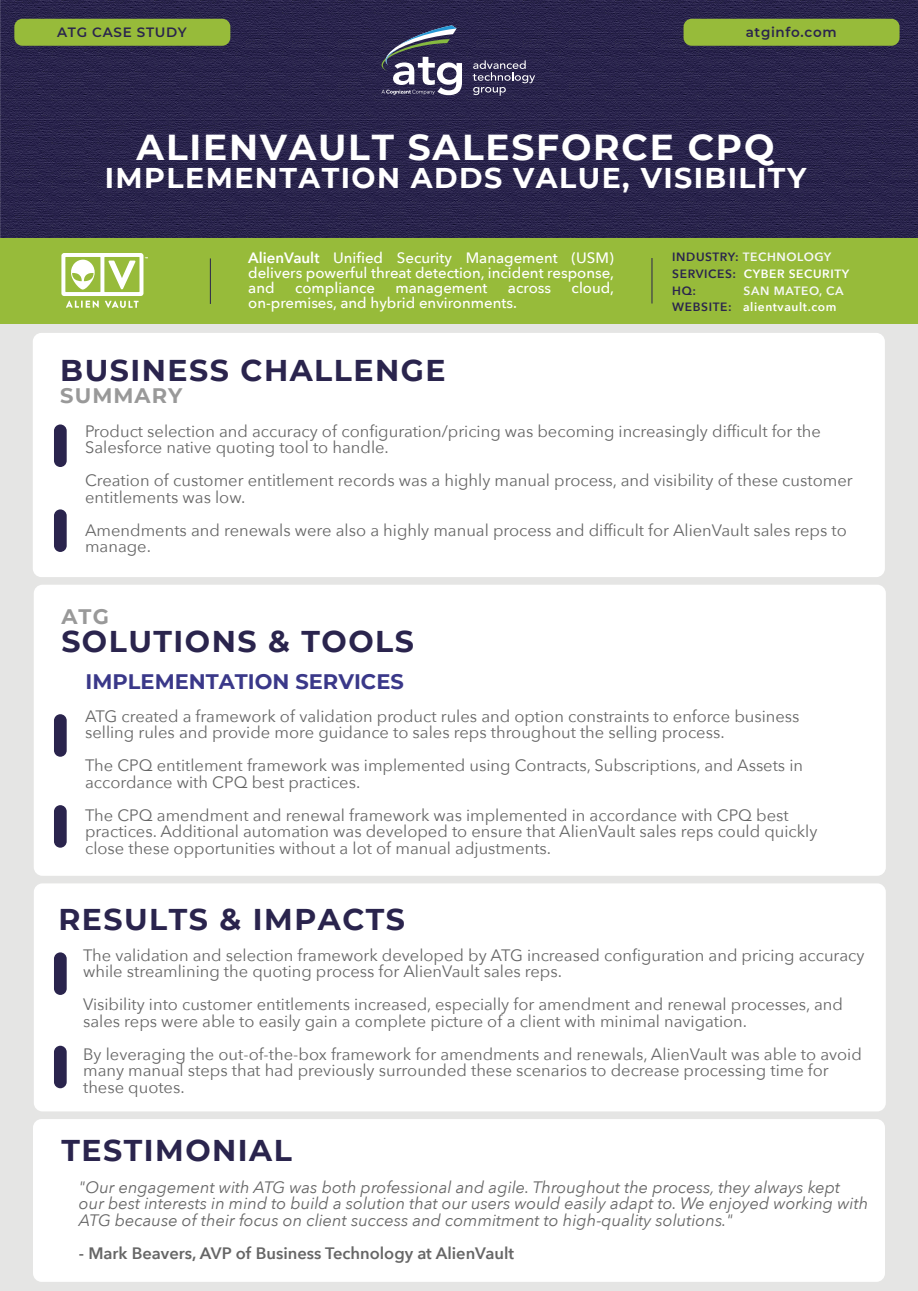
<style>
.page{position:relative;width:918px;height:1291px;background:#e5e5e4}
.page>*{position:absolute;margin:0;border:0;box-sizing:border-box;transform-origin:0 0}
.t1{font:700 36px "Montserrat";letter-spacing:.05em;color:#fff}
.t2{font:700 30px "Montserrat";letter-spacing:.05em;color:#2a244d}
.t3{font:700 28.5px "Montserrat";letter-spacing:.05em;color:#fff}
.t4{font:700 21px "Montserrat";color:#3a3889}
.t5{font:700 21px "Montserrat";letter-spacing:.05em;color:#999}
.t6{font:16.5px/16.5px "Avenir Next";color:#666}
.t7{font:italic 16.5px/16.5px "Avenir Next";color:#666}
.t8{font:600 16.5px "Avenir Next";color:#666}
.t9{font:500 15px/15px "Avenir Next";color:#fff;text-align:justify}
.t10{font:600 13.5px "Montserrat";letter-spacing:.05em;color:#2a244d}
.t11{font:600 12px/16.5px "Avenir Next";letter-spacing:.05em;color:#2a244d}
.t12{font:600 12px/16.5px "Avenir Next";letter-spacing:.05em;color:#fff}
.s1{font-weight:600}
.s2{color:#f6f7f6}
.s3{color:#fff}
.s4{color:#2a244d}
</style>
<div class="page">
<div style="left:34px;top:883px;width:852px;height:228px;background:#fff;border-radius:9px"></div>
<div style="left:33px;top:333px;width:852px;height:244px;background:#fff;border-radius:9px"></div>
<div style="left:54px;top:424px;width:13px;height:43px;background:#2a244d;border-radius:6px"></div>
<img style="left:0;top:0;width:918px;height:324px">
<div style="left:14px;top:19px;width:216px;height:27px;background:#97bb3a;border-radius:8px"></div>
<svg style="left:473px;top:60px;width:62px;height:36px;background:#4d496a"></svg>
<svg style="left:380px;top:25px;width:82px;height:70px;background:#5e5e78"></svg>
<div style="left:0;top:238px;width:918px;height:85px;background:#97bb3a"></div>
<hr style="left:652px;top:258px;width:1px;height:45px;background:#2a244d">
<div style="left:684px;top:19px;width:216px;height:27px;background:#97bb3a;border-radius:8px"></div>
<div style="left:54px;top:952px;width:13px;height:43px;background:#2a244d;border-radius:6px"></div>
<div style="left:34px;top:585px;width:852px;height:291px;background:#fff;border-radius:9px"></div>
<div style="left:54px;top:1045px;width:13px;height:43px;background:#2a244d;border-radius:6px"></div>
<div style="left:54px;top:509px;width:13px;height:43px;background:#2a244d;border-radius:6px"></div>
<svg style="left:61px;top:253px;width:87px;height:55px"></svg>
<hr style="left:210px;top:258px;width:1px;height:46px;background:#2a244d">
<div style="left:54px;top:714px;width:13px;height:42px;background:#2a244d;border-radius:6px"></div>
<div style="left:54px;top:805px;width:13px;height:42px;background:#2a244d;border-radius:6px"></div>
<div style="left:33px;top:1119px;width:852px;height:162px;background:#fff;border-radius:9px"></div>
<p class="t10" style="left:57px;top:23px;width:131px">ATG CASE STUDY</p>
<p class="t10" style="left:746px;top:23px;width:92px">atginfo.com</p>
<h1 class="t1" style="left:137px;top:121px;width:639px">ALIENVAULT SALESFORCE CPQ</h1>
<h3 class="t3" style="left:105px;top:158px;width:703px">IMPLEMENTATION ADDS VALUE, VISIBILITY</h3>
<p class="t9" style="left:248px;top:250px;width:368px"><span class="s1">AlienVault</span> Unified Security Management (USM) delivers powerful threat detection, incident response, and</p>
<p class="t9" style="left:295px;top:280px;width:82px">compliance</p>
<p class="t9" style="left:396px;top:280px;width:93px">management</p>
<p class="t9" style="left:508px;top:280px;width:45px">across</p>
<p class="t9" style="left:572px;top:280px;width:44px">cloud,</p>
<p class="t9" style="left:248px;top:295px;width:270px">on-premises, and hybrid environments.</p>
<h2 class="t2" style="left:60px;top:349px;width:387px">BUSINESS CHALLENGE</h2>
<p class="t5" style="left:60px;top:381px;width:124px">SUMMARY</p>
<p class="t11" style="left:672px;top:248px;width:178px">INDUSTRY: <span class="s2">TECHNOLOGY<br></span>SERVICES: <span class="s3">CYBER SECURITY</span></p>
<p class="t12" style="left:672px;top:282px;width:173px;text-indent:71px"><span class="s2">SAN MATEO, CA<br></span><span class="s4">WEBSITE:</span> alientvault.com</p>
<p class="t11" style="left:672px;top:282px;width:25px">HQ:</p>
<p class="t6" style="left:85px;top:422px;width:737px">Product selection and accuracy of configuration/pricing was becoming increasingly difficult for the<br>Salesforce native quoting tool to handle.</p>
<p class="t6" style="left:85px;top:472px;width:769px">Creation of customer entitlement records was a highly manual process, and visibility of these customer entitlements was low.</p>
<p class="t6" style="left:85px;top:521px;width:763px">Amendments and renewals were also a highly manual process and difficult for AlienVault sales reps to manage.</p>
<p class="t5" style="left:62px;top:601px;width:49px">ATG</p>
<h2 class="t2" style="left:61px;top:620px;width:354px">SOLUTIONS &amp; TOOLS</h2>
<p class="t4" style="left:86px;top:666px;width:320px">IMPLEMENTATION SERVICES</p>
<p class="t6" style="left:85px;top:707px;width:716px">ATG created a framework of validation product rules and option constraints to enforce business selling rules and provide more guidance to sales reps throughout the selling process.</p>
<p class="t6" style="left:85px;top:756px;width:720px">The CPQ entitlement framework was implemented using Contracts, Subscriptions, and Assets in accordance with CPQ best practices.</p>
<p class="t6" style="left:85px;top:806px;width:734px">The CPQ amendment and renewal framework was implemented in accordance with CPQ best practices. Additional automation was developed to ensure that AlienVault sales reps could quickly close these opportunities without a lot of manual adjustments.</p>
<h2 class="t2" style="left:58px;top:897px;width:348px">RESULTS &amp; IMPACTS</h2>
<p class="t6" style="left:83px;top:946px;width:783px">The validation and selection framework developed by ATG increased configuration and pricing accuracy while streamlining the quoting process for AlienVault sales reps.</p>
<p class="t6" style="left:83px;top:995px;width:761px">Visibility into customer entitlements increased, especially for amendment and renewal processes, and sales reps were able to easily gain a complete picture of a client with minimal navigation.</p>
<p class="t6" style="left:83px;top:1045px;width:780px">By leveraging the out-of-the-box framework for amendments and renewals, AlienVault was able to avoid many manual steps that had previously surrounded these scenarios to decrease processing time for these quotes.</p>
<h2 class="t2" style="left:62px;top:1128px;width:232px">TESTIMONIAL</h2>
<p class="t7" style="left:79px;top:1177px;width:791px">"Our engagement with ATG was both professional and agile. Throughout the process, they always kept our best interests in mind to build a solution that our users would easily adapt to. We enjoyed working with<br>ATG because of their focus on client success and commitment to high-quality solutions."</p>
<p class="t8" style="left:79px;top:1238px;width:437px">- Mark Beavers, AVP of Business Technology at AlienVault</p>
</div>
